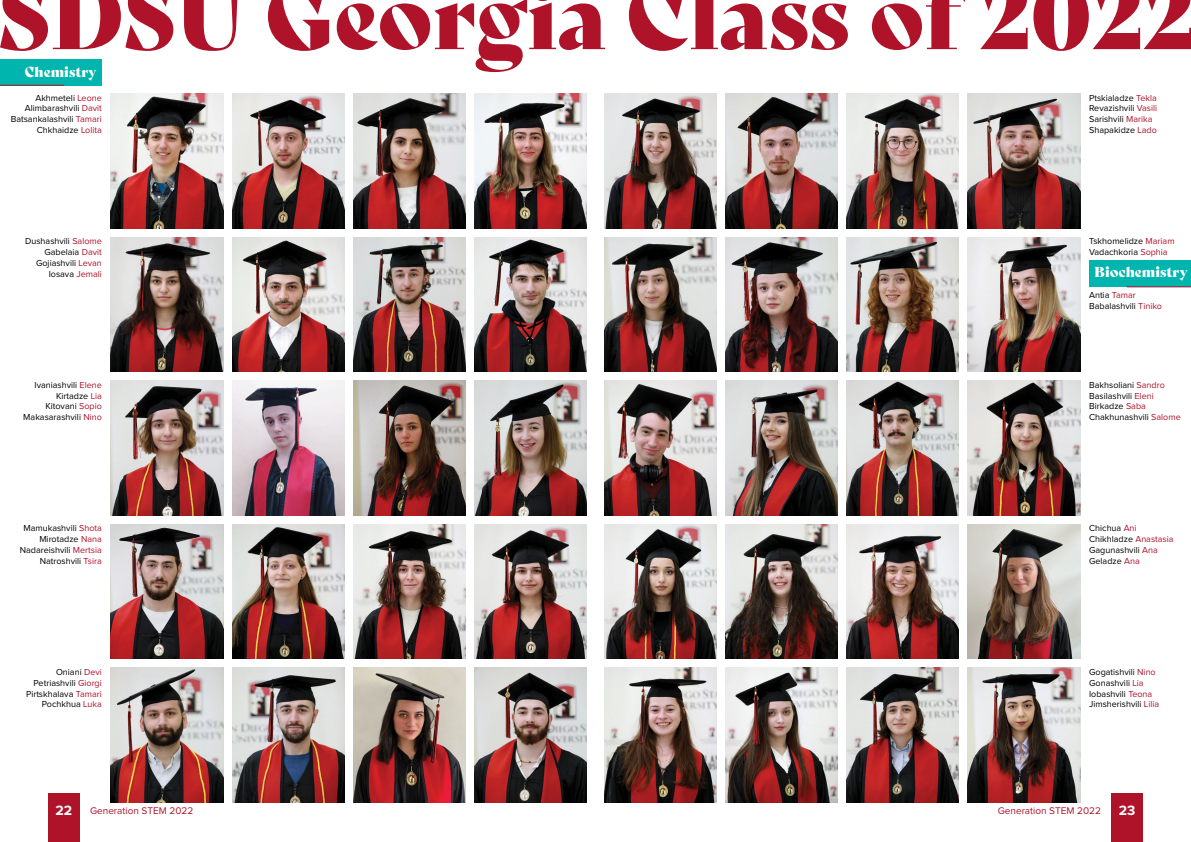
<style>
.page{position:relative;width:1191px;height:842px;background:#fff}
.page>*{position:absolute;margin:0;border:0;box-sizing:border-box;transform-origin:0 0}
.t1{font:14px "Bely Display";color:#fff}
.t2{font:700 14px "Proxima Nova";color:#fff}
.t3{font:10px "Proxima Nova";color:#ae132a}
.t4{font:9px/10.8px "Proxima Nova";color:#000}
.s1{color:#ae132a}
</style>
<div class="page">
<div style="left:1089px;top:260px;width:102px;height:27px;background:#00b5ad"></div>
<div style="left:0;top:59px;width:102px;height:26px;background:#00b5ad"></div>
<svg style="left:0;top:0;width:1191px;height:72px"></svg>
<img style="left:111px;top:93px;width:112px;height:135px">
<img style="left:604px;top:93px;width:112px;height:135px">
<img style="left:111px;top:237px;width:112px;height:135px">
<img style="left:604px;top:237px;width:112px;height:135px">
<img style="left:111px;top:381px;width:112px;height:134px">
<img style="left:604px;top:381px;width:112px;height:134px">
<img style="left:111px;top:524px;width:112px;height:135px">
<img style="left:604px;top:524px;width:112px;height:135px">
<img style="left:111px;top:668px;width:112px;height:134px">
<img style="left:604px;top:668px;width:112px;height:134px">
<img style="left:232px;top:93px;width:112px;height:135px">
<img style="left:725px;top:93px;width:112px;height:135px">
<img style="left:232px;top:237px;width:112px;height:135px">
<img style="left:725px;top:237px;width:112px;height:135px">
<img style="left:232px;top:381px;width:112px;height:134px">
<img style="left:725px;top:381px;width:112px;height:134px">
<img style="left:232px;top:524px;width:112px;height:135px">
<img style="left:725px;top:524px;width:112px;height:135px">
<img style="left:232px;top:668px;width:112px;height:134px">
<img style="left:725px;top:668px;width:112px;height:134px">
<img style="left:353px;top:93px;width:112px;height:135px">
<img style="left:847px;top:93px;width:112px;height:135px">
<img style="left:847px;top:237px;width:112px;height:135px">
<img style="left:353px;top:237px;width:112px;height:135px">
<img style="left:353px;top:381px;width:112px;height:134px">
<img style="left:847px;top:381px;width:112px;height:134px">
<img style="left:353px;top:524px;width:112px;height:135px">
<img style="left:847px;top:524px;width:112px;height:135px">
<img style="left:353px;top:668px;width:112px;height:134px">
<img style="left:847px;top:668px;width:112px;height:134px">
<img style="left:474px;top:93px;width:112px;height:135px">
<img style="left:968px;top:93px;width:112px;height:135px">
<img style="left:968px;top:237px;width:112px;height:135px">
<img style="left:474px;top:237px;width:112px;height:135px">
<img style="left:474px;top:381px;width:112px;height:134px">
<img style="left:968px;top:381px;width:112px;height:134px">
<img style="left:474px;top:524px;width:112px;height:135px">
<img style="left:968px;top:524px;width:112px;height:135px">
<img style="left:474px;top:668px;width:112px;height:134px">
<img style="left:968px;top:668px;width:112px;height:134px">
<hr style="left:1126px;top:286px;width:65px;height:1px;background:#ae132a">
<hr style="left:0;top:85px;width:64px;height:1px;background:#ae132a">
<div style="left:1111px;top:794px;width:32px;height:48px;background:#ae132a"></div>
<div style="left:48px;top:794px;width:32px;height:48px;background:#ae132a"></div>
<h1 class="t1" style="left:25px;top:61px;width:73px">Chemistry</h1>
<p class="t4" style="left:11px;top:93px;width:93px;text-align:right">Akhmeteli <span class="s1">Leone<br></span>Alimbarashvili <span class="s1">Davit<br></span>Batsankalashvili <span class="s1">Tamari<br></span>Chkhaidze <span class="s1">Lolita</span></p>
<p class="t4" style="left:1089px;top:93px;width:70px">Ptskialadze <span class="s1">Tekla<br></span>Revazishvili <span class="s1">Vasili<br></span>Sarishvili <span class="s1">Marika<br></span>Shapakidze <span class="s1">Lado</span></p>
<p class="t4" style="left:25px;top:236px;width:78px;text-align:right">Dushashvili <span class="s1">Salome<br></span>Gabelaia <span class="s1">Davit<br></span>Gojiashvili <span class="s1">Levan<br></span>Iosava <span class="s1">Jemali</span></p>
<p class="t4" style="left:1089px;top:236px;width:87px">Tskhomelidze <span class="s1">Mariam<br></span>Vadachkoria <span class="s1">Sophia</span></p>
<p class="t4" style="left:1089px;top:290px;width:74px">Antia <span class="s1">Tamar<br></span>Babalashvili <span class="s1">Tiniko</span></p>
<h1 class="t1" style="left:1094px;top:260px;width:95px">Biochemistry</h1>
<p class="t4" style="left:23px;top:380px;width:80px;text-align:right">Ivaniashvili <span class="s1">Elene<br></span>Kirtadze <span class="s1">Lia<br></span>Kitovani <span class="s1">Sopio<br></span>Makasarashvili <span class="s1">Nino</span></p>
<p class="t4" style="left:1089px;top:380px;width:93px">Bakhsoliani <span class="s1">Sandro<br></span>Basilashvili <span class="s1">Eleni<br></span>Birkadze <span class="s1">Saba<br></span>Chakhunashvili <span class="s1">Salome</span></p>
<p class="t4" style="left:20px;top:523px;width:84px;text-align:right">Mamukashvili <span class="s1">Shota<br></span>Mirotadze <span class="s1">Nana<br></span>Nadareishvili <span class="s1">Mertsia<br></span>Natroshvili <span class="s1">Tsira</span></p>
<p class="t4" style="left:1089px;top:523px;width:86px">Chichua <span class="s1">Ani<br></span>Chikhladze <span class="s1">Anastasia<br></span>Gagunashvili <span class="s1">Ana<br></span>Geladze <span class="s1">Ana</span></p>
<p class="t4" style="left:26px;top:667px;width:77px;text-align:right">Oniani <span class="s1">Devi<br></span>Petriashvili <span class="s1">Giorgi<br></span>Pirtskhalava <span class="s1">Tamari<br></span>Pochkhua <span class="s1">Luka</span></p>
<p class="t4" style="left:1089px;top:667px;width:72px">Gogatishvili <span class="s1">Nino<br></span>Gonashvili <span class="s1">Lia<br></span>Iobashvili <span class="s1">Teona<br></span>Jimsherishvili <span class="s1">Lilia</span></p>
<h1 class="t2" style="left:56px;top:800px;width:18px">22</h1>
<p class="t3" style="left:90px;top:806px;width:105px">Generation STEM 2022</p>
<p class="t3" style="left:997px;top:806px;width:105px">Generation STEM 2022</p>
<h1 class="t2" style="left:1118px;top:800px;width:18px">23</h1>
</div>
